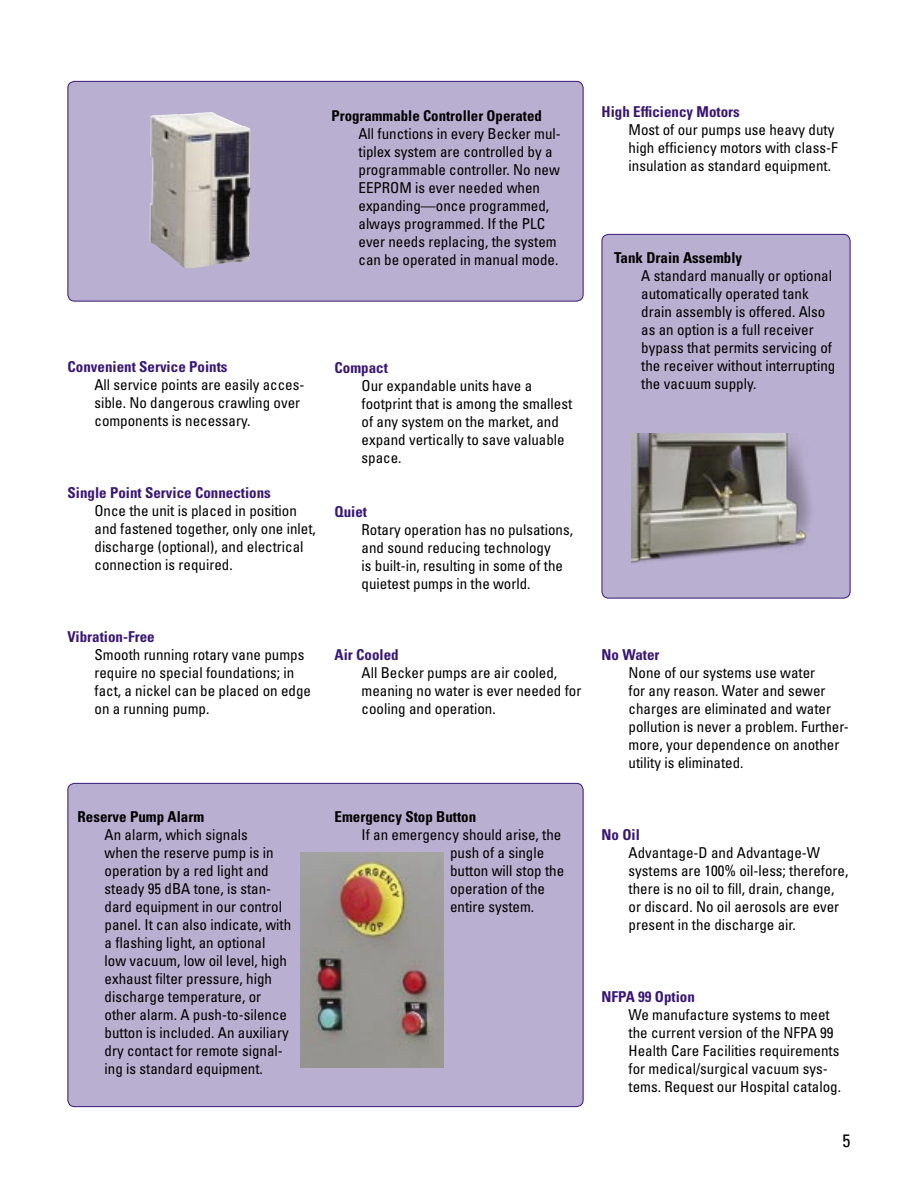
<style>
.page{position:relative;width:918px;height:1188px;background:#fff}
.page>*{position:absolute;margin:0;border:0;box-sizing:border-box;transform-origin:0 0}
.t1{font:condensed 18px "Univers LT";color:#000}
.t2{font:condensed 15px/18px "Univers LT";color:#000}
.t3{font:700 condensed 15px "Univers LT";color:#381778}
.t4{font:700 condensed 15px "Univers LT";color:#000}
.t5{font:700 condensed 14.85px "Univers LT";color:#000}
</style>
<div class="page">
<div style="left:67px;top:783px;width:517px;height:324px;background:#b9afd0"></div>
<div style="left:67px;top:81px;width:517px;height:220px;background:#b9afd0"></div>
<div style="left:601px;top:234px;width:250px;height:364px;background:#b9afd0"></div>
<img style="left:632px;top:434px;width:189px;height:135px">
<img style="left:150px;top:112px;width:101px;height:157px">
<img style="left:301px;top:853px;width:142px;height:215px">
<p class="t5" style="left:332px;top:107px;width:212px">Programmable Controller Operated</p>
<p class="t2" style="left:358px;top:125px;width:204px">All functions in every Becker mul&shy;tiplex system are controlled by a programmable controller. No new<br>EEPROM is ever needed when expanding—once programmed, always programmed. If the PLC ever needs replacing, the system can be operated in manual mode.</p>
<p class="t3" style="left:68px;top:357px;width:162px">Convenient Service Points</p>
<p class="t2" style="left:94px;top:375px;width:211px">All service points are easily acces&shy;sible. No dangerous crawling over components is necessary.</p>
<p class="t3" style="left:68px;top:483px;width:205px">Single Point Service Connections</p>
<p class="t2" style="left:94px;top:501px;width:223px">Once the unit is placed in position and fastened together, only one inlet, discharge (optional), and electrical connection is required.</p>
<p class="t3" style="left:68px;top:627px;width:89px">Vibration-Free</p>
<p class="t2" style="left:94px;top:645px;width:218px">Smooth running rotary vane pumps require no special foundations; in fact, a nickel can be placed on edge on a running pump.</p>
<p class="t3" style="left:335px;top:358px;width:55px">Compact</p>
<p class="t2" style="left:362px;top:376px;width:212px">Our expandable units have a footprint that is among the smallest of any system on the market, and expand vertically to save valuable space.</p>
<p class="t3" style="left:335px;top:503px;width:34px">Quiet</p>
<p class="t2" style="left:362px;top:521px;width:213px">Rotary operation has no pulsations, and sound reducing technology<br>is built-in, resulting in some of the quietest pumps in the world.</p>
<p class="t3" style="left:335px;top:645px;width:66px">Air Cooled</p>
<p class="t2" style="left:362px;top:663px;width:221px">All Becker pumps are air cooled, meaning no water is ever needed for cooling and operation.</p>
<p class="t4" style="left:78px;top:807px;width:128px">Reserve Pump Alarm</p>
<p class="t2" style="left:105px;top:825px;width:188px">An alarm, which signals<br>when the reserve pump is in operation by a red light and steady 95 dBA tone, is stan&shy;dard equipment in our control panel. It can also indicate, with a flashing light, an optional<br>low vacuum, low oil level, high exhaust filter pressure, high discharge temperature, or other alarm. A push-to-silence button is included. An auxiliary dry contact for remote signal&shy;ing is standard equipment.</p>
<p class="t4" style="left:335px;top:807px;width:143px">Emergency Stop Button</p>
<p class="t2" style="left:450px;top:825px;width:116px;text-indent:-89px">If an emergency should arise, the push of a single button will stop the operation of the entire system.</p>
<p class="t3" style="left:602px;top:102px;width:140px">High Efficiency Motors</p>
<p class="t2" style="left:629px;top:120px;width:211px">Most of our pumps use heavy duty high efficiency motors with class-F insulation as standard equipment.</p>
<p class="t4" style="left:614px;top:249px;width:130px">Tank Drain Assembly</p>
<p class="t2" style="left:641px;top:267px;width:196px">A standard manually or optional automatically operated tank drain assembly is offered. Also as an option is a full receiver bypass that permits servicing of the receiver without interrupting the vacuum supply.</p>
<p class="t3" style="left:602px;top:645px;width:60px">No Water</p>
<p class="t2" style="left:629px;top:663px;width:222px">None of our systems use water<br>for any reason. Water and sewer charges are eliminated and water pollution is never a problem. Further&shy;more, your dependence on another utility is eliminated.</p>
<p class="t3" style="left:602px;top:826px;width:40px">No Oil</p>
<p class="t2" style="left:629px;top:844px;width:221px">Advantage-D and Advantage-W systems are 100% oil-less; therefore, there is no oil to fill, drain, change, or discard. No oil aerosols are ever present in the discharge air.</p>
<p class="t3" style="left:602px;top:988px;width:95px">NFPA 99 Option</p>
<p class="t2" style="left:629px;top:1006px;width:214px">We manufacture systems to meet the current version of the NFPA 99<br>Health Care Facilities requirements for medical/surgical vacuum sys&shy;tems. Request our Hospital catalog.</p>
<p class="t1" style="left:843px;top:1130px;width:9px">5</p>
</div>
